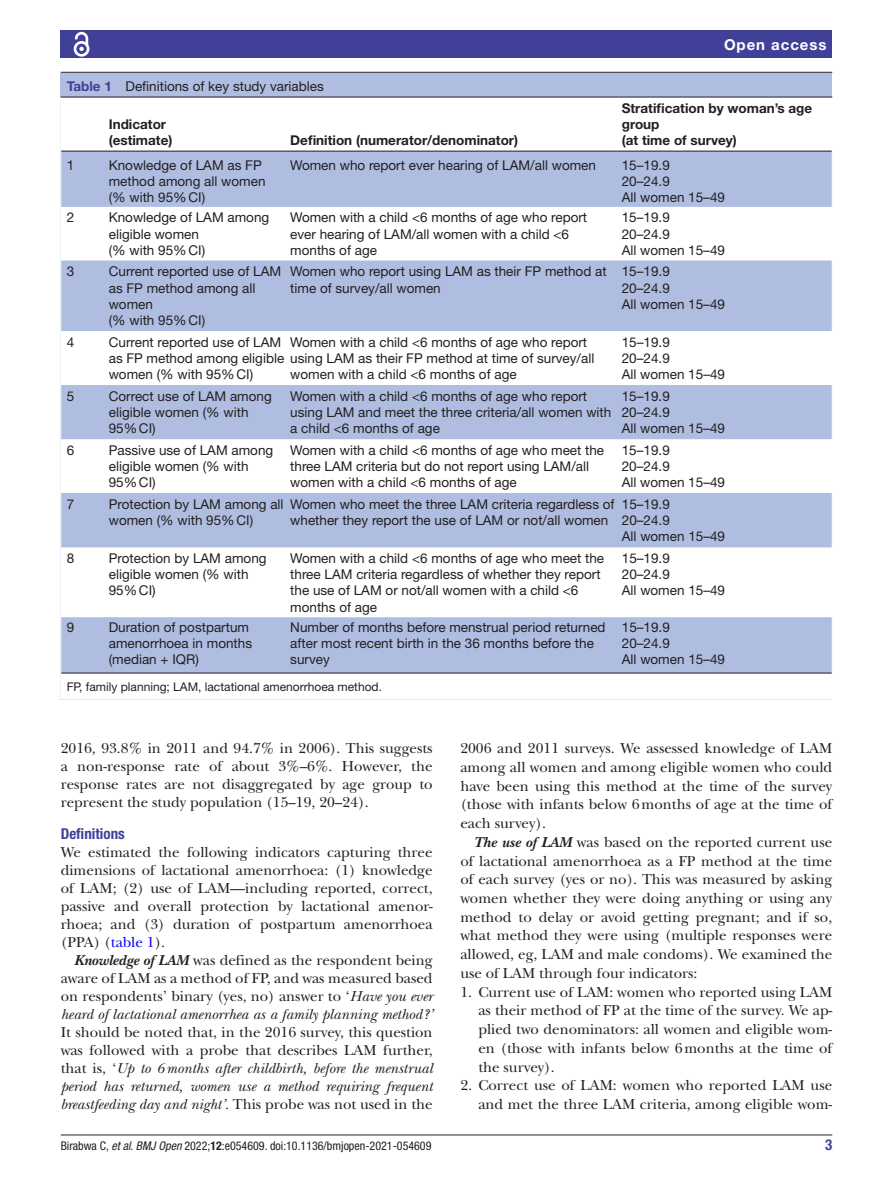
<style>
.page{position:relative;width:893px;height:1191px;background:#fff}
.page>*{position:absolute;margin:0;border:0;box-sizing:border-box;transform-origin:0 0}
.t1{font:15px/18.8px "New Baskerville";color:#231f20;text-align:justify}
.t2{font:700 condensed 15px "Helvetica Neue LT Std";color:#414099}
.t3{font:700 15px "Helvetica Neue LT Std";letter-spacing:.065em;color:#fff}
.t4{font:13.5px/16.2px "Helvetica Neue LT Std";color:#231f20}
.t5{font:700 13.5px/16.2px "Helvetica Neue LT Std";color:#231f20}
.t6{font:condensed 12px "Helvetica Neue LT Std";color:#231f20}
.t7{font:12px "Helvetica Neue LT Std";color:#231f20}
.s1{font-weight:700;color:#414099}
.s2{color:#00f}
.s3{font-weight:700;font-style:italic}
.s4{font-style:italic}
.s5{font-weight:700}
</style>
<div class="page">
<hr style="left:61px;top:1134px;width:771px;height:1px;background:#231f20">
<div style="left:61px;top:31px;width:771px;height:27px;background:#414099"></div>
<svg style="left:73px;top:31px;width:17px;height:26px"></svg>
<div style="left:61px;top:73px;width:771px;height:626px;background:#afbde1"></div>
<hr style="left:61px;top:72px;width:771px;height:1px;background:#231f20">
<div style="left:61px;top:98px;width:771px;height:601px;background:#fff"></div>
<svg style="left:61px;top:152px;width:771px;height:520px"></svg>
<hr style="left:61px;top:97px;width:42px;height:1px;background:#231f20">
<hr style="left:61px;top:151px;width:42px;height:1px;background:#231f20">
<hr style="left:103px;top:97px;width:181px;height:1px;background:#231f20">
<hr style="left:103px;top:151px;width:181px;height:1px;background:#231f20">
<hr style="left:284px;top:97px;width:332px;height:1px;background:#231f20">
<hr style="left:284px;top:151px;width:332px;height:1px;background:#231f20">
<hr style="left:616px;top:97px;width:216px;height:1px;background:#231f20">
<hr style="left:616px;top:151px;width:216px;height:1px;background:#231f20">
<hr style="left:103px;top:672px;width:181px;height:1px;background:#231f20">
<hr style="left:284px;top:672px;width:332px;height:1px;background:#231f20">
<hr style="left:616px;top:672px;width:216px;height:1px;background:#231f20">
<hr style="left:61px;top:672px;width:42px;height:1px;background:#231f20">
<svg style="left:60px;top:673px;width:1px;height:26px"></svg>
<hr style="left:67px;top:690px;width:765px;height:1px;background:#fff">
<p class="t4" style="left:67px;top:78px;width:259px"><span class="s1">Table 1</span> Definitions of key study variables</p>
<p class="t5" style="left:109px;top:116px;width:65px">Indicator (estimate)</p>
<p class="t5" style="left:290px;top:132px;width:229px">Definition (numerator/denominator)</p>
<p class="t3" style="left:724px;top:35px;width:104px">Open access</p>
<p class="t5" style="left:622px;top:99px;width:192px">Stratification by woman’s age group<br>(at time of survey)</p>
<p class="t4" style="left:67px;top:157px;width:9px">1</p>
<p class="t4" style="left:109px;top:157px;width:158px">Knowledge of LAM as FP method among all women (% with 95%CI)</p>
<p class="t4" style="left:290px;top:157px;width:307px">Women who report ever hearing of LAM/all women</p>
<p class="t4" style="left:622px;top:157px;width:105px">15–19.9<br>20–24.9<br>All women 15–49</p>
<p class="t4" style="left:67px;top:209px;width:9px">2</p>
<p class="t4" style="left:109px;top:209px;width:162px">Knowledge of LAM among eligible women<br>(% with 95%CI)</p>
<p class="t4" style="left:290px;top:209px;width:298px">Women with a child &lt;6 months of age who report ever hearing of LAM/all women with a child &lt;6 months of age</p>
<p class="t4" style="left:622px;top:209px;width:105px">15–19.9<br>20–24.9<br>All women 15–49</p>
<p class="t4" style="left:67px;top:263px;width:9px">3</p>
<p class="t4" style="left:109px;top:263px;width:174px">Current reported use of LAM as FP method among all women<br>(% with 95%CI)</p>
<p class="t4" style="left:290px;top:263px;width:318px">Women who report using LAM as their FP method at time of survey/all women</p>
<p class="t4" style="left:622px;top:263px;width:105px">15–19.9<br>20–24.9<br>All women 15–49</p>
<p class="t4" style="left:67px;top:333px;width:9px">4</p>
<p class="t4" style="left:109px;top:333px;width:487px">Current reported use of LAM<br>as FP method among eligible using LAM as their FP method at time of survey/all women (% with 95%CI)</p>
<p class="t4" style="left:290px;top:333px;width:298px">Women with a child &lt;6 months of age who report</p>
<p class="t4" style="left:290px;top:366px;width:228px">women with a child &lt;6 months of age</p>
<p class="t4" style="left:622px;top:333px;width:105px">15–19.9<br>20–24.9<br>All women 15–49</p>
<p class="t4" style="left:67px;top:387px;width:9px">5</p>
<p class="t4" style="left:109px;top:387px;width:165px">Correct use of LAM among eligible women (% with<br>95%CI)</p>
<p class="t4" style="left:290px;top:387px;width:323px">Women with a child &lt;6 months of age who report using LAM and meet the three criteria/all women with a child &lt;6 months of age</p>
<p class="t4" style="left:622px;top:387px;width:105px">15–19.9<br>20–24.9<br>All women 15–49</p>
<p class="t4" style="left:67px;top:442px;width:9px">6</p>
<p class="t4" style="left:109px;top:442px;width:166px">Passive use of LAM among eligible women (% with<br>95%CI)</p>
<p class="t4" style="left:290px;top:442px;width:315px">Women with a child &lt;6 months of age who meet the three LAM criteria but do not report using LAM/all women with a child &lt;6 months of age</p>
<p class="t4" style="left:622px;top:442px;width:105px">15–19.9<br>20–24.9<br>All women 15–49</p>
<p class="t4" style="left:67px;top:496px;width:9px">7</p>
<p class="t4" style="left:109px;top:496px;width:176px">Protection by LAM among all women (% with 95%CI)</p>
<p class="t4" style="left:290px;top:496px;width:326px">Women who meet the three LAM criteria regardless of whether they report the use of LAM or not/all women</p>
<p class="t4" style="left:622px;top:496px;width:105px">15–19.9<br>20–24.9<br>All women 15–49</p>
<p class="t4" style="left:67px;top:550px;width:9px">8</p>
<p class="t4" style="left:109px;top:550px;width:159px">Protection by LAM among eligible women (% with<br>95%CI)</p>
<p class="t4" style="left:290px;top:550px;width:315px">Women with a child &lt;6 months of age who meet the three LAM criteria regardless of whether they report the use of LAM or not/all women with a child &lt;6 months of age</p>
<p class="t4" style="left:622px;top:550px;width:105px">15–19.9<br>20–24.9<br>All women 15–49</p>
<p class="t4" style="left:67px;top:618px;width:9px">9</p>
<p class="t4" style="left:109px;top:618px;width:145px">Duration of postpartum amenorrhoea in months (median + IQR)</p>
<p class="t4" style="left:290px;top:618px;width:317px">Number of months before menstrual period returned after most recent birth in the 36 months before the survey</p>
<p class="t4" style="left:622px;top:618px;width:105px">15–19.9<br>20–24.9<br>All women 15–49</p>
<p class="t7" style="left:67px;top:679px;width:317px">FP, family planning; LAM, lactational amenorrhoea method.</p>
<p class="t1" style="left:61px;top:739px;width:373px;line-height:18px">2016, 93.8% in 2011 and 94.7% in 2006). This suggests a non-response rate of about 3%–6%. However, the response rates are not disaggregated by age group to represent the study population (15–19, 20–24).</p>
<p class="t2" style="left:61px;top:825px;width:66px">Definitions</p>
<p class="t1" style="left:61px;top:843px;width:373px;line-height:18px">We estimated the following indicators capturing three dimensions of lactational amenorrhoea: (1) knowledge of LAM; (2) use of LAM—including reported, correct, passive and overall protection by lactational amenor&shy;rhoea; and (3) duration of postpartum amenorrhoea (PPA) (<span class="s2">table 1</span>).</p>
<p class="t1" style="left:61px;top:951px;width:373px;line-height:18px;text-indent:14px"><span class="s3">Knowledge of LAM</span> was defined as the respondent being aware of LAM as a method of FP, and was measured based on respondents’ binary (yes, no) answer to ‘<span class="s4">Have you ever heard of lactational amenorrhea as a family planning method?’</span></p>
<p class="t1" style="left:61px;top:1023px;width:373px;line-height:18px">It should be noted that, in the 2016 survey, this question was followed with a probe that describes LAM further, that is, ‘<span class="s4">Up to 6months after childbirth, before the menstrual period has returned, women use a method requiring frequent breastfeeding day and night’</span>. This probe was not used in the</p>
<p class="t1" style="left:460px;top:739px;width:373px">2006 and 2011 surveys. We assessed knowledge of LAM among all women and among eligible women who could have been using this method at the time of the survey (those with infants below 6months of age at the time of each survey).</p>
<p class="t1" style="left:460px;top:832px;width:373px;text-indent:13px"><span class="s3">The use of LAM</span> was based on the reported current use of lactational amenorrhoea as a FP method at the time of each survey (yes or no). This was measured by asking women whether they were doing anything or using any method to delay or avoid getting pregnant; and if so, what method they were using (multiple responses were allowed, eg, LAM and male condoms). We examined the use of LAM through four indicators:</p>
<p class="t1" style="left:478px;top:982px;width:355px;text-indent:-18px">1. Current use of LAM: women who reported using LAM as their method of FP at the time of the survey. We ap&shy;plied two denominators: all women and eligible wom&shy;en (those with infants below 6months at the time of the survey).</p>
<p class="t1" style="left:460px;top:1076px;width:373px;text-align:right">2. Correct use of LAM: women who reported LAM use and met the three LAM criteria, among eligible wom-</p>
<p class="t6" style="left:61px;top:1138px;width:372px">Birabwa C, <span class="s4">et al</span>. <span class="s4">BMJ Open</span> 2022;<span class="s5">12</span>:e054609. doi:10.1136/bmjopen-2021-054609</p>
<p class="t2" style="left:825px;top:1135px;width:9px">3</p>
</div>
